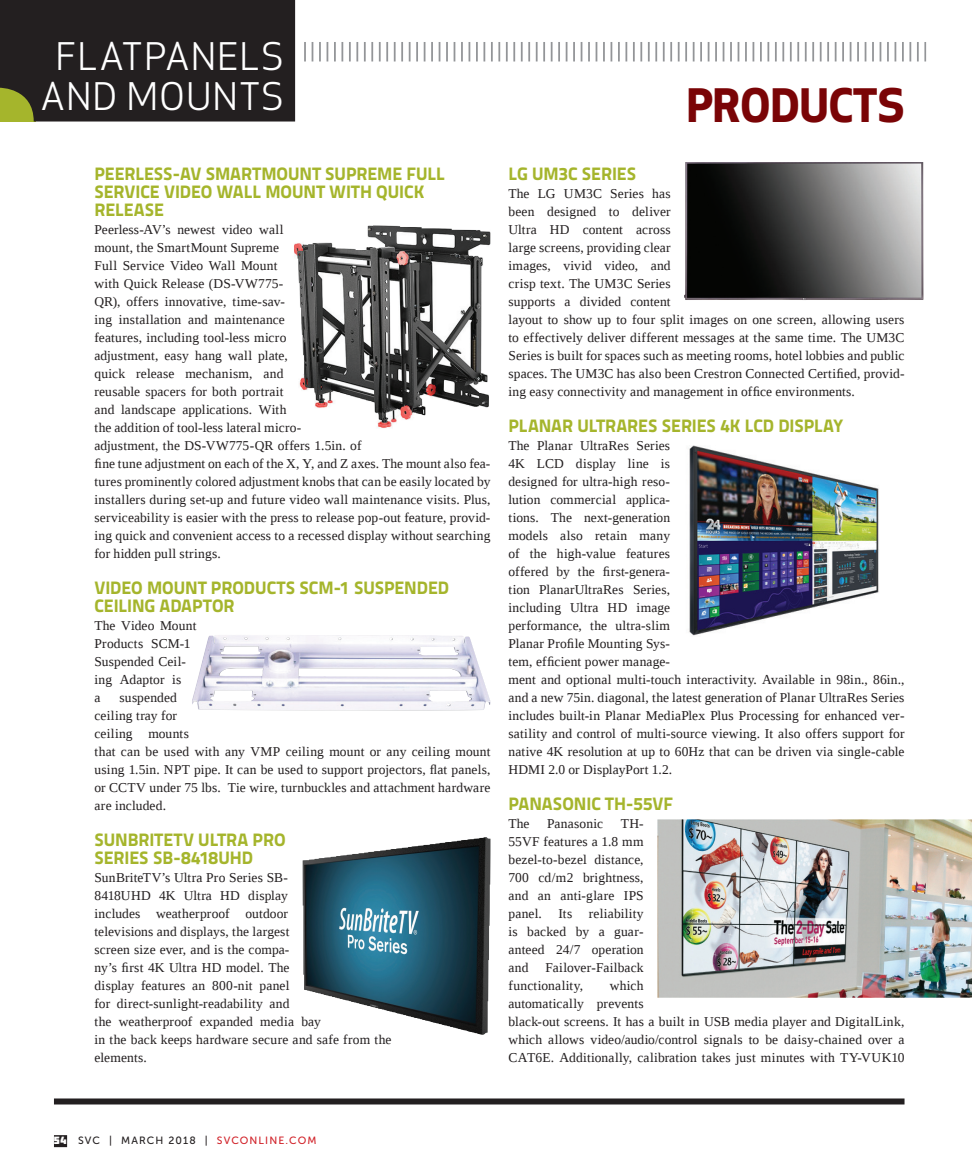
<style>
.page{position:relative;width:972px;height:1175px;background:#fff}
.page>*{position:absolute;margin:0;border:0;box-sizing:border-box;transform-origin:0 0}
.t1{font:700 45px "Apex New";color:#7a0406}
.t2{font:37.05px/40.2px "Apex New";letter-spacing:.045em;color:#fff;text-align:center}
.t3{font:18px/18px "Titillium Text 14 L 999 wt";letter-spacing:-.005em;color:#a5b52c}
.t4{font:13.5px/18px "Liberation Serif";letter-spacing:.01em;color:#231f20}
.t5{font:10.5px "Museo Sans 500";letter-spacing:.1em;color:#231f20}
.s1{font-family:"Molot";color:#fff}
.s2{color:#d1232a}
</style>
<div class="page">
<div style="left:54px;top:1135px;width:13px;height:12px;background:#231f20"></div>
<div style="left:54px;top:1098px;width:850px;height:6px;background:#231f20"></div>
<svg style="left:304px;top:42px;width:622px;height:19px"></svg>
<img style="left:294px;top:225px;width:196px;height:203px">
<img style="left:192px;top:635px;width:299px;height:75px">
<img style="left:684px;top:162px;width:240px;height:138px">
<img style="left:303px;top:837px;width:187px;height:197px">
<img style="left:689px;top:445px;width:190px;height:191px">
<img style="left:657px;top:819px;width:315px;height:178px">
<div style="left:0;top:0;width:295px;height:121px;background:#231f20"></div>
<h2 class="t2" style="left:41px;top:36px;width:244px">FLATPANELS<br>AND MOUNTS</h2>
<h1 class="t1" style="left:687px;top:72px;width:219px">PRODUCTS</h1>
<h3 class="t3" style="left:94px;top:164px;width:352px">PEERLESS-AV SMARTMOUNT SUPREME FULL<br>SERVICE VIDEO WALL MOUNT WITH QUICK<br>RELEASE</h3>
<p class="t4" style="left:94px;top:220px;width:398px">Peerless-AV’s newest video wall<br>mount, the SmartMount Supreme<br>Full Service Video Wall Mount<br>with Quick Release (DS-VW775-<br>QR), offers innovative, time-sav-<br>ing installation and maintenance<br>features, including tool-less micro<br>adjustment, easy hang wall plate,<br>quick release mechanism, and<br>reusable spacers for both portrait<br>and landscape applications. With<br>the addition of tool-less lateral micro-<br>adjustment, the DS-VW775-QR offers 1.5in. of<br>fine tune adjustment on each of the X, Y, and Z axes. The mount also fea&shy;tures prominently colored adjustment knobs that can be easily located by installers during set-up and future video wall maintenance visits. Plus, serviceability is easier with the press to release pop-out feature, provid&shy;ing quick and convenient access to a recessed display without searching for hidden pull strings.</p>
<h3 class="t3" style="left:94px;top:578px;width:356px">VIDEO MOUNT PRODUCTS SCM-1 SUSPENDED<br>CEILING ADAPTOR</h3>
<p class="t4" style="left:94px;top:616px;width:104px">The Video Mount<br>Products SCM-1<br>Suspended Ceil&shy;ing Adaptor is<br>a</p>
<p class="t4" style="left:94px;top:688px;width:398px;text-indent:25px">suspended<br>ceiling tray for<br>ceiling mounts<br>that can be used with any VMP ceiling mount or any ceiling mount using 1.5in. NPT pipe. It can be used to support projectors, flat panels, or CCTV under 75 lbs. Tie wire, turnbuckles and attachment hardware are included.</p>
<h3 class="t3" style="left:94px;top:830px;width:193px">SUNBRITETV ULTRA PRO<br>SERIES SB-8418UHD</h3>
<p class="t4" style="left:94px;top:868px;width:299px">SunBriteTV’s Ultra Pro Series SB-<br>8418UHD 4K Ultra HD display<br>includes weatherproof outdoor<br>televisions and displays, the largest<br>screen size ever, and is the compa-<br>ny’s first 4K Ultra HD model. The<br>display features an 800-nit panel<br>for direct-sunlight-readability and<br>the weatherproof expanded media bay<br>in the back keeps hardware secure and safe from the elements.</p>
<h3 class="t3" style="left:508px;top:164px;width:129px">LG UM3C SERIES</h3>
<p class="t4" style="left:508px;top:184px;width:398px">The LG UM3C Series has<br>been designed to deliver<br>Ultra HD content across<br>large screens, providing clear<br>images, vivid video, and<br>crisp text. The UM3C Series<br>supports a divided content<br>layout to show up to four split images on one screen, allowing users to effectively deliver different messages at the same time. The UM3C Series is built for spaces such as meeting rooms, hotel lobbies and public spaces. The UM3C has also been Crestron Connected Certified, provid&shy;ing easy connectivity and management in office environments.</p>
<h3 class="t3" style="left:508px;top:416px;width:336px">PLANAR ULTRARES SERIES 4K LCD DISPLAY</h3>
<p class="t4" style="left:508px;top:436px;width:398px">The Planar UltraRes Series<br>4K LCD display line is<br>designed for ultra-high reso-<br>lution commercial applica-<br>tions. The next-generation<br>models also retain many<br>of the high-value features<br>offered by the first-genera-<br>tion PlanarUltraRes Series,<br>including Ultra HD image<br>performance, the ultra-slim<br>Planar Profile Mounting Sys-<br>tem, efficient power manage-<br>ment and optional multi-touch interactivity. Available in 98in., 86in., and a new 75in. diagonal, the latest generation of Planar UltraRes Series includes built-in Planar MediaPlex Plus Processing for enhanced ver&shy;satility and control of multi-source viewing. It also offers support for native 4K resolution at up to 60Hz that can be driven via single-cable HDMI 2.0 or DisplayPort 1.2.</p>
<h3 class="t3" style="left:508px;top:794px;width:166px">PANASONIC TH-55VF</h3>
<p class="t4" style="left:508px;top:814px;width:23px">The</p>
<p class="t4" style="left:547px;top:814px;width:57px">Panasonic</p>
<p class="t4" style="left:508px;top:814px;width:137px;text-align:justify;text-indent:112px">TH-55VF features a 1.8 mm bezel-to-bezel distance, 700 cd/m2 brightness, and an anti-glare IPS panel. Its reliability is backed by a guar&shy;anteed 24/7 operation and</p>
<p class="t4" style="left:508px;top:958px;width:137px;text-indent:37px">Failover-Failback functionality,</p>
<p class="t4" style="left:508px;top:976px;width:397px;text-indent:101px">which<br>automatically prevents<br>black-out screens. It has a built in USB media player and DigitalLink, which allows video/audio/control signals to be daisy-chained over a CAT6E. Additionally, calibration takes just minutes with TY-VUK10</p>
<p class="t5" style="left:54px;top:1134px;width:264px"><span class="s1">54</span> SVC | MARCH 2018 | <span class="s2">SVCONLINE.COM</span></p>
</div>
